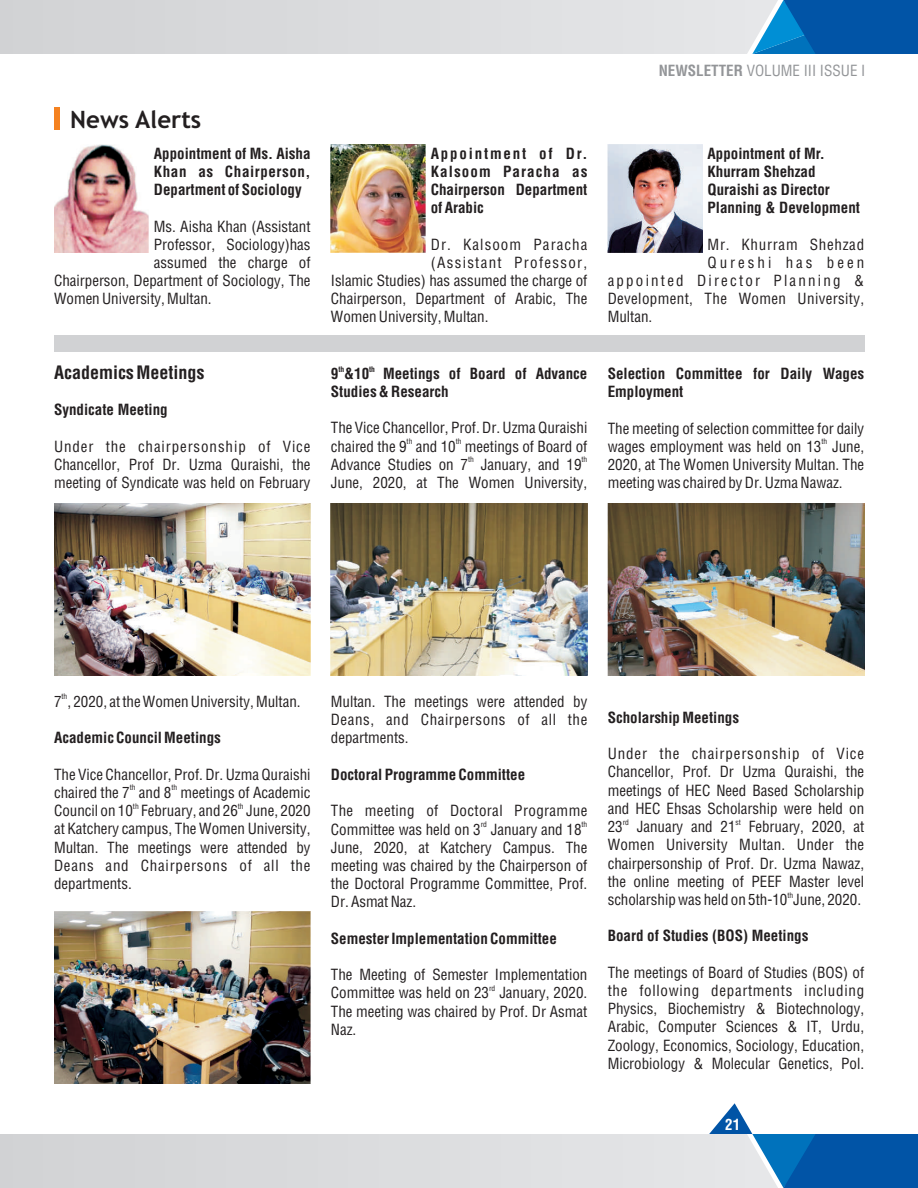
<style>
.page{position:relative;width:918px;height:1188px;background:#fff}
.page>*{position:absolute;margin:0;border:0;box-sizing:border-box;transform-origin:0 0}
.t1{font:700 24px "Trebuchet MS";color:#231f20}
.t2{font:700 18px "Switzerland Condensed";color:#231f20}
.t3{font:15px/18.3px "Switzerland Condensed Plain";color:#231f20;text-align:justify}
.t4{font:700 15px/18px "Switzerland Condensed";color:#231f20}
.t5{font:15px "Switzerland Condensed Plain";letter-spacing:.025em;color:#231f20}
.t6{font:15px "Switzerland Condensed Plain";letter-spacing:.15em;color:#231f20}
.t7{font:15px "Switzerland Condensed Plain";color:#939598}
.t8{font:15px "Switzerland Condensed Plain";letter-spacing:.09em;color:#231f20}
.t9{font:15px "Switzerland Condensed Plain";letter-spacing:.07em;color:#231f20}
.t10{font:15px "Switzerland Condensed Plain";letter-spacing:.05em;color:#231f20}
.t11{font:15px "Switzerland Condensed Plain";letter-spacing:.2em;color:#231f20}
.t12{font:700 15px "Switzerland Condensed";color:#fff}
.t13{font:7.5px "Switzerland Condensed Plain";color:#231f20}
.t14{font:700 7.5px "Switzerland Condensed";color:#231f20}
.s1{font-family:"Switzerland Condensed";font-weight:700}
</style>
<div class="page">
<div style="left:54px;top:107px;width:5px;height:23px;background:#f58220"></div>
<img style="left:331px;top:144px;width:94px;height:108px">
<img style="left:608px;top:144px;width:94px;height:108px">
<img style="left:54px;top:144px;width:95px;height:108px">
<div style="left:54px;top:336px;width:810px;height:16px;background:#d1d2d4"></div>
<img style="left:54px;top:504px;width:256px;height:172px">
<img style="left:54px;top:911px;width:256px;height:173px">
<img style="left:331px;top:504px;width:256px;height:172px">
<img style="left:608px;top:504px;width:256px;height:172px">
<svg style="left:0;top:0;width:918px;height:54px;background:#b8c8d6"></svg>
<svg style="left:0;top:1103px;width:918px;height:85px"></svg>
<h1 class="t1" style="left:70px;top:110px;width:133px">News Alerts</h1>
<p class="t4" style="left:154px;top:146px;width:158px;text-align:justify">Appointment of Ms. Aisha Khan as Chairperson, Department of Sociology</p>
<p class="t3" style="left:154px;top:218px;width:158px">Ms. Aisha Khan (Assistant</p>
<p class="t3" style="left:154px;top:236px;width:158px">Professor, Sociology)has</p>
<p class="t3" style="left:154px;top:255px;width:158px">assumed the charge of</p>
<p class="t3" style="left:54px;top:273px;width:258px">Chairperson, Department of Sociology, The</p>
<p class="t3" style="left:54px;top:291px;width:159px">Women University, Multan.</p>
<p class="t2" style="left:54px;top:361px;width:152px">Academics Meetings</p>
<p class="t4" style="left:54px;top:403px;width:115px">Syndicate Meeting</p>
<p class="t3" style="left:54px;top:438px;width:258px">Under the chairpersonship of Vice Chancellor, Prof Dr. Uzma Quraishi, the meeting of Syndicate was held on February</p>
<p class="t4" style="left:431px;top:146px;width:158px;text-align:justify">Appointment of Dr.<br>Kalsoom Paracha as Chairperson Department of Arabic</p>
<p class="t9" style="left:431px;top:238px;width:158px">Dr. Kalsoom Paracha</p>
<p class="t8" style="left:431px;top:256px;width:158px">(Assistant Professor,</p>
<p class="t3" style="left:331px;top:273px;width:258px">Islamic Studies) has assumed the charge of</p>
<p class="t3" style="left:331px;top:291px;width:258px">Chairperson, Department of Arabic, The</p>
<p class="t3" style="left:331px;top:309px;width:159px">Women University, Multan.</p>
<p class="t14" style="left:338px;top:364px;width:7px">th</p>
<p class="t14" style="left:369px;top:364px;width:7px">th</p>
<p class="t4" style="left:331px;top:366px;width:258px">9 &amp;10 Meetings of Board of Advance<br>Studies &amp; Research</p>
<p class="t3" style="left:331px;top:420px;width:258px">The Vice Chancellor, Prof. Dr. Uzma Quraishi</p>
<p class="t13" style="left:407px;top:438px;width:7px">th</p>
<p class="t13" style="left:456px;top:438px;width:7px">th</p>
<p class="t3" style="left:331px;top:438px;width:258px">chaired the 9 and 10 meetings of Board of</p>
<p class="t13" style="left:468px;top:457px;width:7px">th</p>
<p class="t13" style="left:582px;top:457px;width:7px">th</p>
<p class="t3" style="left:331px;top:457px;width:258px">Advance Studies on 7 January, and 19<br>June, 2020, at The Women University,</p>
<p class="t7" style="left:659px;top:65px;width:208px"><span class="s1">NEWSLETTER</span> VOLUME III ISSUE I</p>
<p class="t4" style="left:708px;top:146px;width:154px">Appointment of Mr.<br>Khurram Shehzad<br>Quraishi as Director<br>Planning &amp; Development</p>
<p class="t10" style="left:708px;top:238px;width:158px">Mr. Khurram Shehzad</p>
<p class="t11" style="left:708px;top:256px;width:158px">Qureshi has been</p>
<p class="t6" style="left:608px;top:275px;width:258px">appointed Director Planning &amp;</p>
<p class="t5" style="left:608px;top:293px;width:258px">Development, The Women University,</p>
<p class="t3" style="left:608px;top:309px;width:46px">Multan.</p>
<p class="t4" style="left:608px;top:366px;width:258px">Selection Committee for Daily Wages<br>Employment</p>
<p class="t3" style="left:608px;top:420px;width:258px">The meeting of selection committee for daily</p>
<p class="t13" style="left:821px;top:439px;width:7px">th</p>
<p class="t3" style="left:608px;top:438px;width:258px">wages employment was held on 13 June, 2020, at The Women University Multan. The meeting was chaired by Dr. Uzma Nawaz.</p>
<p class="t13" style="left:62px;top:694px;width:7px">th</p>
<p class="t3" style="left:54px;top:693px;width:248px">7 , 2020, at the Women University, Multan.</p>
<p class="t4" style="left:54px;top:731px;width:168px">Academic Council Meetings</p>
<p class="t3" style="left:54px;top:766px;width:258px">The Vice Chancellor, Prof. Dr. Uzma Quraishi</p>
<p class="t13" style="left:130px;top:785px;width:7px">th</p>
<p class="t13" style="left:171px;top:785px;width:7px">th</p>
<p class="t3" style="left:54px;top:784px;width:258px">chaired the 7 and 8 meetings of Academic</p>
<p class="t13" style="left:133px;top:803px;width:7px">th</p>
<p class="t13" style="left:238px;top:803px;width:7px">th</p>
<p class="t3" style="left:54px;top:803px;width:258px">Council on 10 February, and 26 June, 2020 at Katchery campus, The Women University, Multan. The meetings were attended by Deans and Chairpersons of all the departments.</p>
<p class="t3" style="left:331px;top:694px;width:258px">Multan. The meetings were attended by Deans, and Chairpersons of all the departments.</p>
<p class="t4" style="left:331px;top:767px;width:196px">Doctoral Programme Committee</p>
<p class="t5" style="left:331px;top:805px;width:258px">The meeting of Doctoral Programme</p>
<p class="t13" style="left:481px;top:821px;width:8px">rd</p>
<p class="t13" style="left:582px;top:821px;width:7px">th</p>
<p class="t3" style="left:331px;top:821px;width:258px;text-align:left">Committee was held on 3 January and 18<br>June, 2020, at Katchery Campus. The meeting was chaired by the Chairperson of the Doctoral Programme Committee, Prof.<br>Dr. Asmat Naz.</p>
<p class="t4" style="left:331px;top:931px;width:228px">Semester Implementation Committee</p>
<p class="t3" style="left:331px;top:967px;width:258px">The Meeting of Semester Implementation</p>
<p class="t13" style="left:489px;top:985px;width:8px">rd</p>
<p class="t3" style="left:331px;top:985px;width:258px">Committee was held on 23 January, 2020.<br>The meeting was chaired by Prof. Dr Asmat Naz.</p>
<p class="t4" style="left:608px;top:710px;width:133px">Scholarship Meetings</p>
<p class="t3" style="left:608px;top:746px;width:258px">Under the chairpersonship of Vice Chancellor, Prof. Dr Uzma Quraishi, the meetings of HEC Need Based Scholarship and HEC Ehsas Scholarship were held on</p>
<p class="t13" style="left:623px;top:819px;width:8px">rd</p>
<p class="t13" style="left:736px;top:819px;width:7px">st</p>
<p class="t3" style="left:608px;top:819px;width:258px">23 January and 21 February, 2020, at Women University Multan. Under the chairpersonship of Prof. Dr. Uzma Nawaz, the online meeting of PEEF Master level</p>
<p class="t13" style="left:787px;top:892px;width:7px">th</p>
<p class="t3" style="left:608px;top:892px;width:255px">scholarship was held on 5th-10 June, 2020.</p>
<p class="t4" style="left:608px;top:929px;width:202px">Board of Studies (BOS) Meetings</p>
<p class="t3" style="left:608px;top:964px;width:258px">The meetings of Board of Studies (BOS) of the following departments including Physics, Biochemistry &amp; Biotechnology, Arabic, Computer Sciences &amp; IT, Urdu, Zoology, Economics, Sociology, Education, Microbiology &amp; Molecular Genetics, Pol.</p>
<p class="t12" style="left:725px;top:1115px;width:16px">21</p>
</div>
